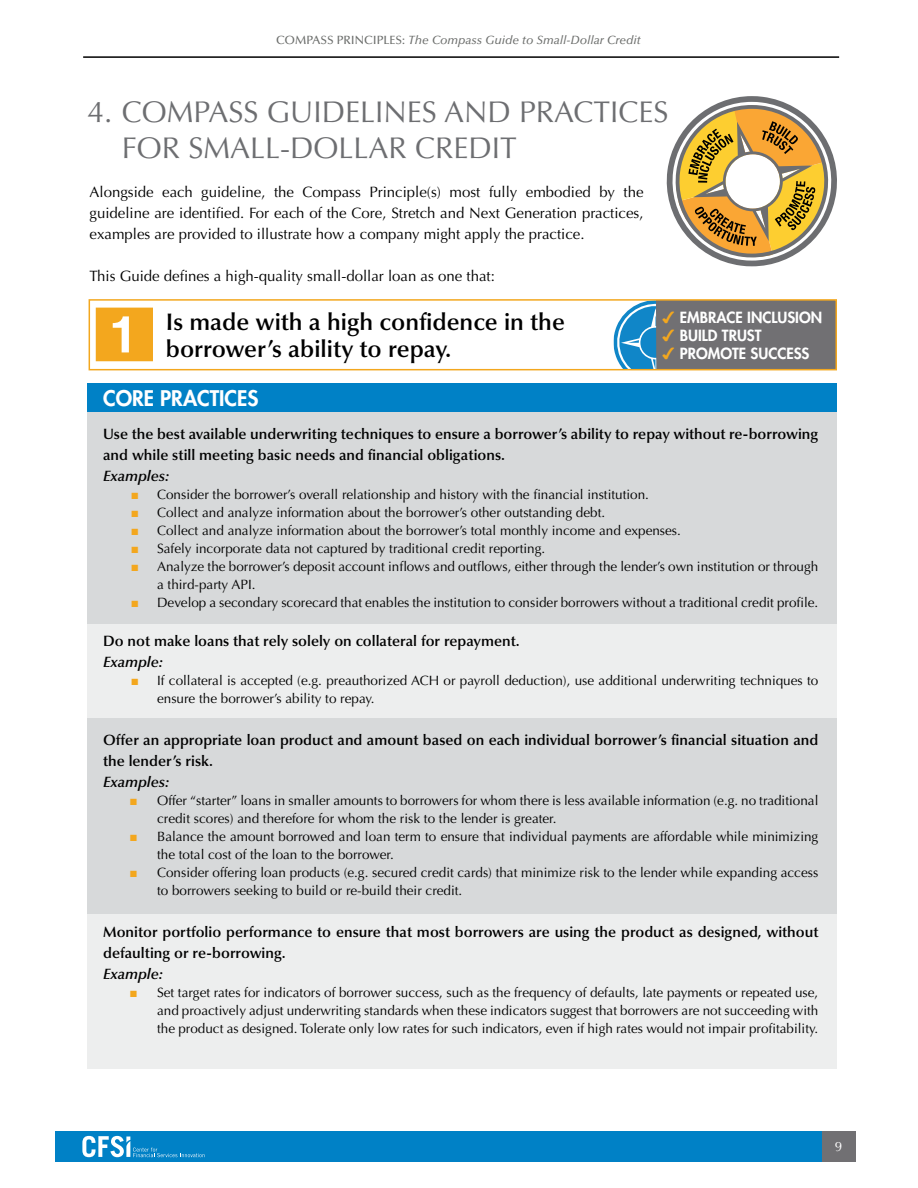
<style>
.page{position:relative;width:918px;height:1188px;background:#fff}
.page>*{position:absolute;margin:0;border:0;box-sizing:border-box;transform-origin:0 0}
.t1{font:30px "Optima LT Std";color:#6d6e71}
.t2{font:600 24px/27px "Optima LT Std";color:#000}
.t3{font:800 21px "Futura Std";color:#fff}
.t4{font:600 15px/21px "Optima LT Std";color:#000}
.t5{font:15px/21px "Optima LT Std";color:#000;text-align:justify}
.t6{font:800 15px/18px "Futura Std";color:#fff}
.t7{font:italic 600 15px "Optima LT Std";color:#000}
.t8{font:13.5px/18px "Optima LT Std";color:#000}
.t9{font:13.5px "Optima LT Std";color:#fff}
.t10{font:italic 500 12px "Optima LT Std";color:#6c6e6c}
.s1{font-style:normal}
.s2{font-family:"Monotype Sorts";font-weight:400;color:#f3a71e}
.s3{color:#f3a71e}
</style>
<div class="page">
<div style="left:820px;top:1131px;width:36px;height:30px;background:#717073"></div>
<div style="left:55px;top:1131px;width:766px;height:30px;background:#0081c6"></div>
<svg style="left:82px;top:1136px;width:123px;height:21px"></svg>
<hr style="left:83px;top:56px;width:756px;height:2px;background:#000">
<div style="left:656px;top:300px;width:181px;height:70px;background:#717073"></div>
<svg style="left:613px;top:302px;width:43px;height:65px"></svg>
<div style="left:88px;top:400px;width:749px;height:668px;background:#d7d9da"></div>
<div style="left:88px;top:384px;width:749px;height:28px;background:#0081c6"></div>
<svg style="left:667px;top:96px;width:170px;height:170px"></svg>
<div style="left:89px;top:299px;width:748px;height:71px;border:2px solid #f3a71e"></div>
<div style="left:88px;top:625px;width:749px;height:93px;background:#edeeee"></div>
<div style="left:88px;top:914px;width:749px;height:155px;background:#edeeee"></div>
<p class="t10" style="left:276px;top:33px;width:366px"><span class="s1">COMPASS PRINCIPLES:</span> The Compass Guide to Small-Dollar Credit</p>
<h1 class="t1" style="left:87px;top:95px;width:243px">4. COMPASS GUIDELINES</h1>
<h1 class="t1" style="left:444px;top:95px;width:209px">AND PRACTICES</h1>
<h1 class="t1" style="left:87px;top:131px;width:25px">FOR</h1>
<h1 class="t1" style="left:189px;top:131px;width:122px">SMALL-DOLL</h1>
<h1 class="t1" style="left:369px;top:131px;width:83px">AR CREDI</h1>
<h1 class="t1" style="left:500px;top:131px;width:18px">T</h1>
<p class="t5" style="left:90px;top:181px;width:556px">Alongside each guideline, the Compass Principle(s) most fully embodied by the guideline are identified. For each of the Core, Stretch and N ext Generation practices, examples are provided to illustrate how a company might apply the practice.</p>
<p class="t5" style="left:90px;top:265px;width:407px">This Guide defines a high-quality small-dollar loan as one that:</p>
<p class="t6" style="left:662px;top:309px;width:162px"><span class="s2">4</span> EMBRACE INCLUSION<br><span class="s2">4</span> BUILD TRUST<br><span class="s2">4</span> PROMOTE SUCCESS</p>
<h3 class="t3" style="left:103px;top:385px;width:157px">CORE PRACTICES</h3>
<p class="t4" style="left:103px;top:424px;width:717px">Use the best available underwriting techniques to ensure a borrower’s ability to repay without re-borrowing and while still meeting basic needs and financial obligations.</p>
<p class="t7" style="left:103px;top:468px;width:68px">Examples:</p>
<p class="t8" style="left:132px;top:486px;width:519px"><span class="s3">■</span> Consider the borrower’s overall relationship and history with the financial institution.</p>
<p class="t8" style="left:132px;top:504px;width:475px"><span class="s3">■</span> Collect and analyze information about the borrower’s other outstanding debt.</p>
<p class="t8" style="left:132px;top:522px;width:551px"><span class="s3">■</span> Collect and analyze information about the borrower’s total monthly income and expenses.</p>
<p class="t8" style="left:132px;top:540px;width:415px"><span class="s3">■</span> Safely incorporate data not captured by traditional credit reporting.</p>
<p class="t8" style="left:157px;top:558px;width:663px;text-indent:-25px"><span class="s3">■</span> Analyze the borrower’s deposit account inflows and outflows, either through the lender’s own institution or through a third-party API .</p>
<p class="t8" style="left:132px;top:594px;width:688px"><span class="s3">■</span> Develop a secondary scorecard that enables the institution to consider borrowers without a traditional credit profile.</p>
<p class="t4" style="left:103px;top:631px;width:418px">Do not make loans that rely solely on collateral for repayment.</p>
<p class="t7" style="left:103px;top:654px;width:61px">Example:</p>
<p class="t8" style="left:157px;top:672px;width:663px;text-indent:-25px"><span class="s3">■</span> If collateral is accepted (e.g. preauthorized ACH or payroll deduction), use additional underwriting techniques to ensure the borrower’s ability to repay.</p>
<p class="t4" style="left:103px;top:730px;width:717px">Offer an appropriate loan product and amount based on each individual borrower’s financial situation and the lender’s risk.</p>
<p class="t7" style="left:103px;top:774px;width:68px">Examples:</p>
<p class="t8" style="left:157px;top:792px;width:663px;text-indent:-27px"><span class="s3">■</span> Offer “starter” loans in smaller amounts to borrowers for whom there is less available information (e.g. no traditional credit scores) and therefore for whom the risk to the lender is greater.</p>
<p class="t8" style="left:157px;top:828px;width:663px;text-indent:-27px"><span class="s3">■</span> Balance the amount borrowed and loan term to ensure that individual payments are affordable while minimizing the total cost of the loan to the borrower.</p>
<p class="t8" style="left:157px;top:864px;width:663px;text-indent:-27px"><span class="s3">■</span> Consider offering loan products (e.g. secured credit cards) that minimize risk to the lender while expanding access to borrowers seeking to build or re-build their credit.</p>
<p class="t4" style="left:103px;top:922px;width:717px">Monitor portfolio performance to ensure that most borrowers are using the product as designed, without defaulting or re-borrowing.</p>
<p class="t7" style="left:103px;top:966px;width:61px">Example:</p>
<p class="t8" style="left:157px;top:984px;width:663px;text-align:justify;text-indent:-27px"><span class="s3">■</span> Set target rates for indicators of borrower success, such as the frequency of defaults, late payments or repeated use, and proactively adjust underwriting standards when these indicators suggest that borrowers are not succeeding with the product as designed. Tolerate only low rates for such indicators, even if high rates would not impair profitability.</p>
<h2 class="t2" style="left:166px;top:308px;width:401px">Is made with a high confidence in the borrower’s ability to repay.</h2>
<p class="t9" style="left:835px;top:1139px;width:9px">9</p>
</div>
